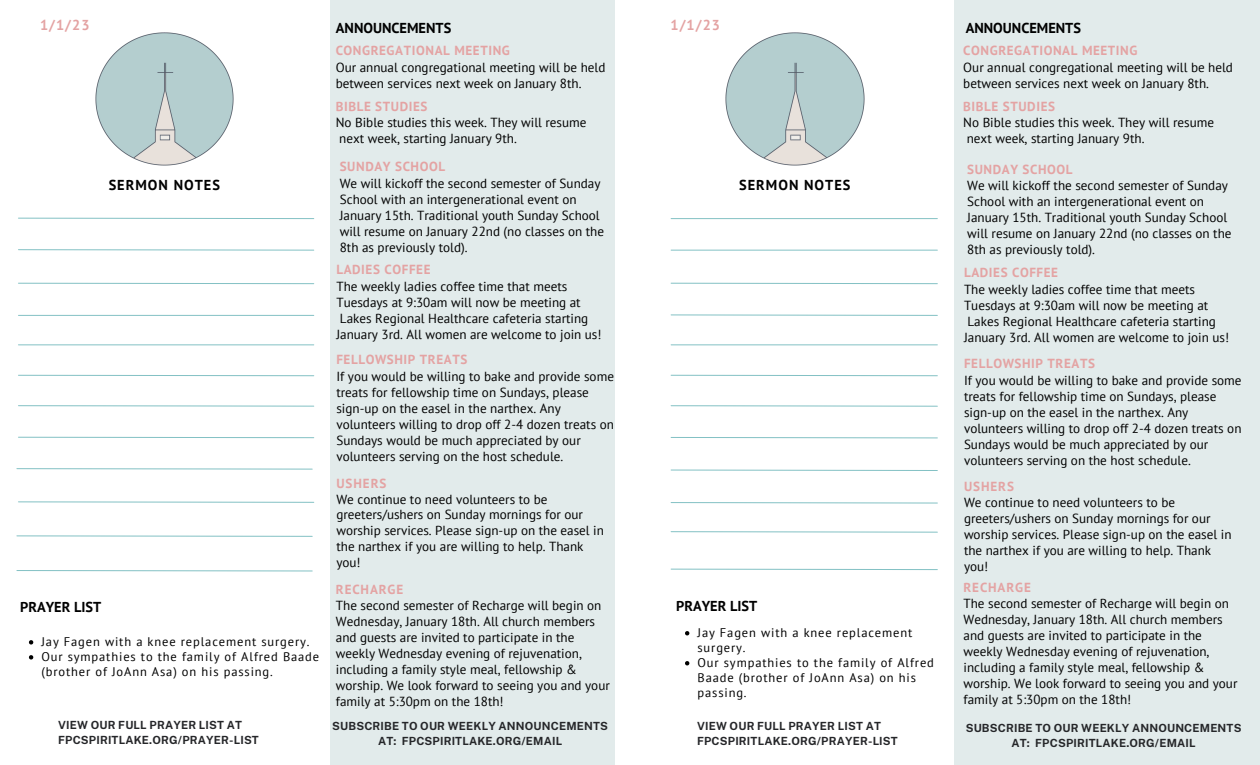
<style>
.page{position:relative;width:1260px;height:765px;background:#fff}
.page>*{position:absolute;margin:0;border:0;box-sizing:border-box;transform-origin:0 0}
.t1{font:700 14.38px "PT Sans";color:#000}
.t2{font:700 14.38px "PT Sans";letter-spacing:.07em;color:#000}
.t3{font:700 14.38px "PT Sans";color:#e4a3a3}
.t4{font:13.12px/16px "PT Sans";color:#000}
.t5{font:700 13.12px "PT Sans";letter-spacing:.045em;color:#e4a3a3}
.t6{font:700 13.12px "PT Sans";letter-spacing:.065em;color:#e4a3a3}
.t7{font:12.5px/15px "PT Sans";letter-spacing:.07em;color:#000}
.t8{font:700 11.25px/15px "Public Sans";letter-spacing:.015em;color:#252629}
</style>
<div class="page">
<div style="left:330px;top:0;width:285px;height:765px;background:#e2ebeb"></div>
<img style="left:95px;top:32px;width:139px;height:134px">
<svg style="left:18px;top:249px;width:297px;height:2px"></svg>
<svg style="left:18px;top:282px;width:297px;height:3px"></svg>
<hr style="left:18px;top:315px;width:296px;height:1px;background:#83c1c4">
<hr style="left:18px;top:344px;width:296px;height:1px;background:#83c1c4">
<svg style="left:18px;top:374px;width:297px;height:3px"></svg>
<svg style="left:18px;top:217px;width:297px;height:3px"></svg>
<div style="left:954px;top:0;width:306px;height:765px;background:#e2ebeb"></div>
<img style="left:725px;top:32px;width:140px;height:134px">
<hr style="left:671px;top:250px;width:266px;height:1px;background:#83c1c4">
<svg style="left:670px;top:282px;width:268px;height:3px"></svg>
<svg style="left:670px;top:314px;width:268px;height:2px"></svg>
<hr style="left:671px;top:344px;width:266px;height:1px;background:#83c1c4">
<svg style="left:670px;top:374px;width:268px;height:3px"></svg>
<hr style="left:671px;top:218px;width:266px;height:1px;background:#83c1c4">
<svg style="left:29px;top:640px;width:4px;height:5px"></svg>
<svg style="left:29px;top:655px;width:4px;height:5px"></svg>
<svg style="left:18px;top:436px;width:297px;height:3px"></svg>
<svg style="left:18px;top:405px;width:297px;height:2px"></svg>
<svg style="left:670px;top:405px;width:268px;height:2px"></svg>
<svg style="left:670px;top:437px;width:268px;height:2px"></svg>
<svg style="left:16px;top:468px;width:297px;height:2px"></svg>
<svg style="left:670px;top:469px;width:268px;height:2px"></svg>
<svg style="left:18px;top:501px;width:297px;height:2px"></svg>
<svg style="left:670px;top:502px;width:268px;height:2px"></svg>
<svg style="left:670px;top:531px;width:268px;height:2px"></svg>
<svg style="left:16px;top:535px;width:297px;height:2px"></svg>
<svg style="left:16px;top:570px;width:297px;height:2px"></svg>
<svg style="left:685px;top:631px;width:4px;height:4px"></svg>
<svg style="left:685px;top:661px;width:4px;height:4px"></svg>
<svg style="left:670px;top:568px;width:268px;height:3px"></svg>
<p class="t3" style="left:40px;top:15px;width:51px">1/1/23</p>
<p class="t1" style="left:336px;top:18px;width:117px">ANNOUNCEMENTS</p>
<p class="t3" style="left:671px;top:15px;width:51px">1/1/23</p>
<p class="t1" style="left:966px;top:18px;width:117px">ANNOUNCEMENTS</p>
<p class="t5" style="left:336px;top:42px;width:176px">CONGREGATIONAL MEETING</p>
<p class="t4" style="left:336px;top:59px;width:271px">Our annual congregational meeting will be held between services next week on January 8th.</p>
<p class="t5" style="left:963px;top:42px;width:176px">CONGREGATIONAL MEETING</p>
<p class="t4" style="left:963px;top:59px;width:271px">Our annual congregational meeting will be held between services next week on January 8th.</p>
<p class="t5" style="left:336px;top:97px;width:93px">BIBLE STUDIES</p>
<p class="t4" style="left:336px;top:115px;width:252px">No Bible studies this week. They will resume next week, starting January 9th.</p>
<p class="t5" style="left:963px;top:97px;width:93px">BIBLE STUDIES</p>
<p class="t4" style="left:963px;top:115px;width:252px">No Bible studies this week. They will resume next week, starting January 9th.</p>
<p class="t2" style="left:109px;top:175px;width:113px">SERMON NOTES</p>
<p class="t5" style="left:340px;top:158px;width:107px">SUNDAY SCHOOL</p>
<p class="t4" style="left:340px;top:175px;width:266px">We will kickoff the second semester of Sunday School with an intergenerational event on January 15th. Traditional youth Sunday School will resume on January 22nd (no classes on the 8th as previously told).</p>
<p class="t2" style="left:739px;top:175px;width:113px">SERMON NOTES</p>
<p class="t5" style="left:967px;top:160px;width:107px">SUNDAY SCHOOL</p>
<p class="t4" style="left:967px;top:178px;width:266px">We will kickoff the second semester of Sunday School with an intergenerational event on January 15th. Traditional youth Sunday School will resume on January 22nd (no classes on the 8th as previously told).</p>
<p class="t5" style="left:336px;top:261px;width:96px">LADIES COFFEE</p>
<p class="t4" style="left:336px;top:278px;width:267px">The weekly ladies coffee time that meets Tuesdays at 9:30am will now be meeting at Lakes Regional Healthcare cafeteria starting January 3rd. All women are welcome to join us!</p>
<p class="t5" style="left:964px;top:264px;width:96px">LADIES COFFEE</p>
<p class="t4" style="left:964px;top:281px;width:267px">The weekly ladies coffee time that meets Tuesdays at 9:30am will now be meeting at Lakes Regional Healthcare cafeteria starting January 3rd. All women are welcome to join us!</p>
<p class="t5" style="left:336px;top:351px;width:132px">FELLOWSHIP TREATS</p>
<p class="t4" style="left:336px;top:368px;width:279px">If you would be willing to bake and provide some treats for fellowship time on Sundays, please sign-up on the easel in the narthex. Any volunteers willing to drop off 2-4 dozen treats on Sundays would be much appreciated by our volunteers serving on the host schedule.</p>
<p class="t5" style="left:964px;top:355px;width:132px">FELLOWSHIP TREATS</p>
<p class="t4" style="left:964px;top:372px;width:279px">If you would be willing to bake and provide some treats for fellowship time on Sundays, please sign-up on the easel in the narthex. Any volunteers willing to drop off 2-4 dozen treats on Sundays would be much appreciated by our volunteers serving on the host schedule.</p>
<p class="t5" style="left:336px;top:474px;width:52px">USHERS</p>
<p class="t4" style="left:336px;top:491px;width:269px">We continue to need volunteers to be greeters/ushers on Sunday mornings for our worship services. Please sign-up on the easel in the narthex if you are willing to help. Thank you!</p>
<p class="t5" style="left:964px;top:478px;width:52px">USHERS</p>
<p class="t4" style="left:964px;top:494px;width:269px">We continue to need volunteers to be greeters/ushers on Sunday mornings for our worship services. Please sign-up on the easel in the narthex if you are willing to help. Thank you!</p>
<p class="t1" style="left:20px;top:598px;width:83px">PRAYER LIST</p>
<p class="t7" style="left:41px;top:634px;width:279px">Jay Fagen with a knee replacement surgery.<br>Our sympathies to the family of Alfred Baade (brother of JoAnn Asa) on his passing.</p>
<p class="t6" style="left:336px;top:580px;width:69px">RECHARGE</p>
<p class="t4" style="left:336px;top:597px;width:275px">The second semester of Recharge will begin on Wednesday, January 18th. All church members and guests are invited to participate in the weekly Wednesday evening of rejuvenation, including a family style meal, fellowship &amp; worship. We look forward to seeing you and your family at 5:30pm on the 18th!</p>
<p class="t1" style="left:676px;top:596px;width:83px">PRAYER LIST</p>
<p class="t7" style="left:697px;top:625px;width:238px">Jay Fagen with a knee replacement surgery.<br>Our sympathies to the family of Alfred<br>Baade (brother of JoAnn Asa) on his passing.</p>
<p class="t6" style="left:964px;top:578px;width:69px">RECHARGE</p>
<p class="t4" style="left:964px;top:595px;width:275px">The second semester of Recharge will begin on Wednesday, January 18th. All church members and guests are invited to participate in the weekly Wednesday evening of rejuvenation, including a family style meal, fellowship &amp; worship. We look forward to seeing you and your family at 5:30pm on the 18th!</p>
<p class="t8" style="left:58px;top:717px;width:202px">VIEW OUR FULL PRAYER LIST AT<br>FPCSPIRITLAKE.ORG/PRAYER-LIST</p>
<p class="t8" style="left:332px;top:718px;width:277px;text-align:center">SUBSCRIBE TO OUR WEEKLY ANNOUNCEMENTS<br>AT: FPCSPIRITLAKE.ORG/EMAIL</p>
<p class="t8" style="left:697px;top:718px;width:202px">VIEW OUR FULL PRAYER LIST AT<br>FPCSPIRITLAKE.ORG/PRAYER-LIST</p>
<p class="t8" style="left:966px;top:721px;width:277px;text-align:center">SUBSCRIBE TO OUR WEEKLY ANNOUNCEMENTS<br>AT: FPCSPIRITLAKE.ORG/EMAIL</p>
</div>
